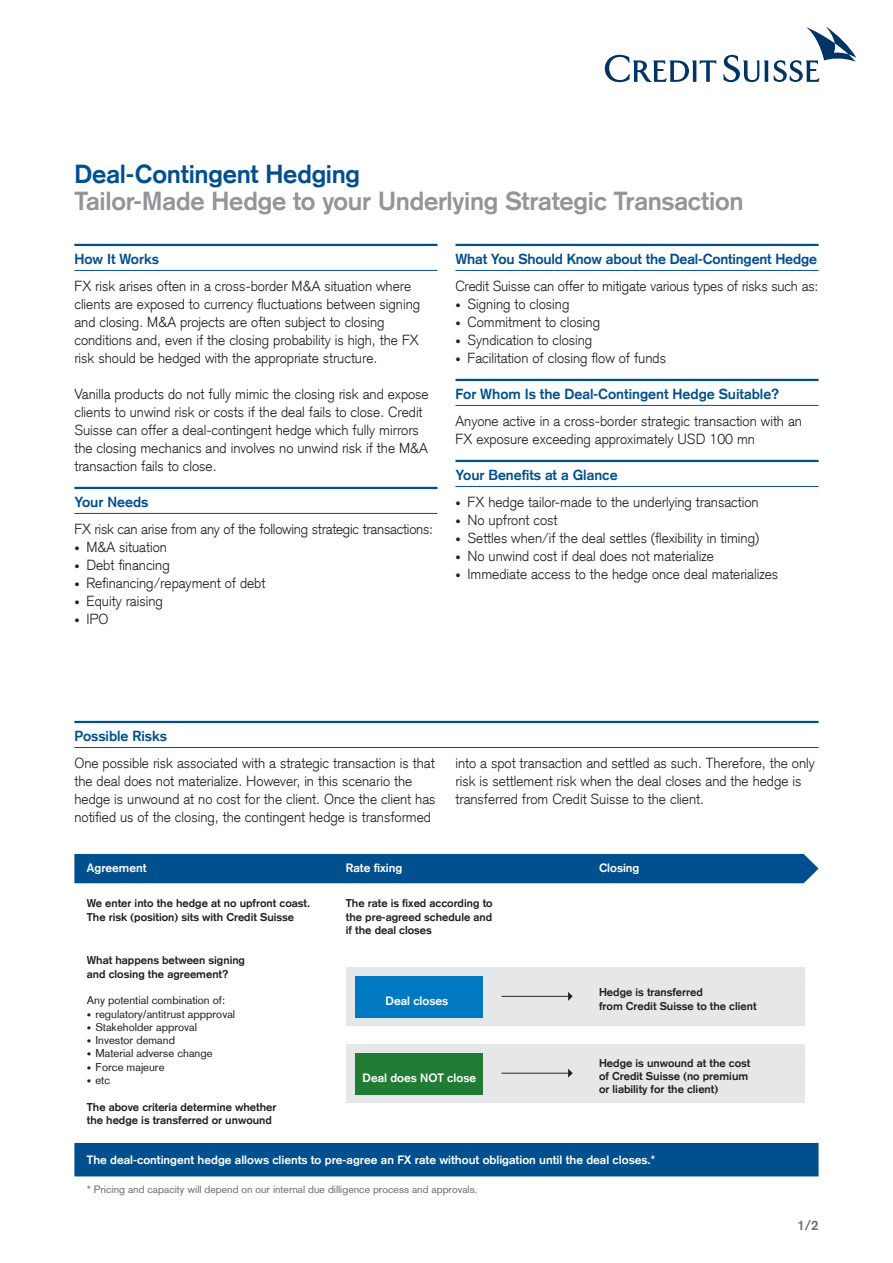
<style>
.page{position:relative;width:893px;height:1263px;background:#fff}
.page>*{position:absolute;margin:0;border:0;box-sizing:border-box;transform-origin:0 0}
._03a___TITLE_documen{font:700 25.5px "Credit Suisse Type";letter-spacing:-.01em;color:#939598}
._03a___TITLE_documen-2{font:700 25.5px "Credit Suisse Type";letter-spacing:-.01em;color:#004f8f}
._01a___BODY{font:300 14.25px/18px "Credit Suisse Type";color:#231f20}
._02a___BODY_BULLET_l{font:300 14.25px "Credit Suisse Type";color:#231f20}
._08d___SIDEBAR_2_hea{font:700 14.25px "Credit Suisse Type";color:#004f8f}
._13____PAGE_NUMBER{font:700 13.5px "Credit Suisse Type";color:#6c6d70}
.t1{font:700 11.85px "Credit Suisse Type";color:#fff}
.t2{font:700 11.1px/13.4px "Credit Suisse Type";color:#231f20}
.t3{font:11.1px "Credit Suisse Type";color:#231f20}
.t4{font:10.35px "Credit Suisse Type";color:#6c6d70}
.s1{font-size:10.5px}
.s2{font-size:8.85px}
</style>
<div class="page">
<div style="left:74px;top:854px;width:745px;height:29px;background:#004f8f"></div>
<div style="left:74px;top:1143px;width:745px;height:33px;background:#004f8f"></div>
<div style="left:346px;top:967px;width:458px;height:59px;background:#e6e7e9"></div>
<div style="left:346px;top:1044px;width:458px;height:58px;background:#e6e7e9"></div>
<div style="left:355px;top:976px;width:128px;height:41px;background:#0079c2"></div>
<div style="left:355px;top:1053px;width:128px;height:41px;background:#207c33"></div>
<hr style="left:501px;top:996px;width:68px;height:1px;background:#231f20">
<svg style="left:568px;top:992px;width:5px;height:9px"></svg>
<hr style="left:501px;top:1073px;width:68px;height:1px;background:#231f20">
<svg style="left:568px;top:1069px;width:5px;height:9px"></svg>
<hr style="left:455px;top:244px;width:364px;height:2px;background:#004f8f">
<hr style="left:455px;top:270px;width:364px;height:1px;background:#004f8f">
<hr style="left:455px;top:379px;width:364px;height:2px;background:#004f8f">
<hr style="left:455px;top:405px;width:364px;height:1px;background:#004f8f">
<hr style="left:455px;top:460px;width:364px;height:2px;background:#004f8f">
<hr style="left:455px;top:486px;width:364px;height:1px;background:#004f8f">
<hr style="left:74px;top:244px;width:363px;height:2px;background:#004f8f">
<hr style="left:74px;top:270px;width:363px;height:1px;background:#004f8f">
<hr style="left:74px;top:487px;width:363px;height:2px;background:#004f8f">
<hr style="left:74px;top:513px;width:363px;height:1px;background:#004f8f">
<hr style="left:74px;top:721px;width:745px;height:2px;background:#004f8f">
<hr style="left:74px;top:747px;width:745px;height:1px;background:#004f8f">
<svg style="left:605px;top:26px;width:251px;height:56px"></svg>
<p class="_03a___TITLE_documen-2" style="left:74px;top:159px;width:287px">Deal-Contingent Hedging</p>
<p class="_03a___TITLE_documen" style="left:74px;top:186px;width:671px">Tailor-Made Hedge to your Underlying Strategic Transaction</p>
<p class="_08d___SIDEBAR_2_hea" style="left:455px;top:251px;width:363px">What You Should Know about the Deal-Contingent Hedge</p>
<p class="_01a___BODY" style="left:455px;top:277px;width:365px">Credit Suisse can offer to mitigate various types of risks such as:</p>
<p class="_02a___BODY_BULLET_l" style="left:455px;top:296px;width:115px"><span class="s1">•</span> Signing to closing</p>
<p class="_02a___BODY_BULLET_l" style="left:455px;top:314px;width:146px"><span class="s1">•</span> Commitment to closing</p>
<p class="_02a___BODY_BULLET_l" style="left:455px;top:332px;width:138px"><span class="s1">•</span> Syndication to closing</p>
<p class="_02a___BODY_BULLET_l" style="left:455px;top:350px;width:212px"><span class="s1">•</span> Facilitation of closing flow of funds</p>
<p class="_08d___SIDEBAR_2_hea" style="left:455px;top:386px;width:325px">For Whom Is the Deal-Contingent Hedge Suitable?</p>
<p class="_01a___BODY" style="left:455px;top:412px;width:348px">Anyone active in a cross-border strategic transaction with an<br>FX exposure exceeding approximately USD 100 mn</p>
<p class="_08d___SIDEBAR_2_hea" style="left:455px;top:467px;width:164px">Your Benefits at a Glance</p>
<p class="_02a___BODY_BULLET_l" style="left:455px;top:494px;width:305px"><span class="s1">•</span> FX hedge tailor-made to the underlying transaction</p>
<p class="_02a___BODY_BULLET_l" style="left:455px;top:512px;width:103px"><span class="s1">•</span> No upfront cost</p>
<p class="_02a___BODY_BULLET_l" style="left:455px;top:530px;width:305px"><span class="s1">•</span> Settles when/if the deal settles (flexibility in timing)</p>
<p class="_02a___BODY_BULLET_l" style="left:455px;top:548px;width:260px"><span class="s1">•</span> No unwind cost if deal does not materialize</p>
<p class="_02a___BODY_BULLET_l" style="left:455px;top:566px;width:324px"><span class="s1">•</span> Immediate access to the hedge once deal materializes</p>
<p class="_08d___SIDEBAR_2_hea" style="left:74px;top:251px;width:86px">How It Works</p>
<p class="_01a___BODY" style="left:74px;top:277px;width:347px">FX risk arises often in a cross-border M&amp;A situation where clients are exposed to currency fluctuations between signing and closing. M&amp;A projects are often subject to closing conditions and, even if the closing probability is high, the FX risk should be hedged with the appropriate structure.</p>
<p class="_01a___BODY" style="left:74px;top:385px;width:356px">Vanilla products do not fully mimic the closing risk and expose clients to unwind risk or costs if the deal fails to close. Credit Suisse can offer a deal-contingent hedge which fully mirrors the closing mechanics and involves no unwind risk if the M&amp;A transaction fails to close.</p>
<p class="_08d___SIDEBAR_2_hea" style="left:74px;top:494px;width:75px">Your Needs</p>
<p class="_01a___BODY" style="left:74px;top:520px;width:360px">FX risk can arise from any of the following strategic transactions:</p>
<p class="_02a___BODY_BULLET_l" style="left:74px;top:539px;width:94px"><span class="s1">•</span> M&amp;A situation</p>
<p class="_02a___BODY_BULLET_l" style="left:74px;top:557px;width:97px"><span class="s1">•</span> Debt financing</p>
<p class="_02a___BODY_BULLET_l" style="left:74px;top:575px;width:192px"><span class="s1">•</span> Refinancing/repayment of debt</p>
<p class="_02a___BODY_BULLET_l" style="left:74px;top:593px;width:90px"><span class="s1">•</span> Equity raising</p>
<p class="_02a___BODY_BULLET_l" style="left:74px;top:611px;width:36px"><span class="s1">•</span> IPO</p>
<p class="_08d___SIDEBAR_2_hea" style="left:74px;top:728px;width:94px">Possible Risks</p>
<p class="_01a___BODY" style="left:74px;top:754px;width:363px">One possible risk associated with a strategic transaction is that the deal does not materialize. However, in this scenario the hedge is unwound at no cost for the client. Once the client has notified us of the closing, the contingent hedge is transformed</p>
<p class="_01a___BODY" style="left:455px;top:754px;width:361px">into a spot transaction and settled as such. Therefore, the only risk is settlement risk when the deal closes and the hedge is transferred from Credit Suisse to the client.</p>
<p class="t1" style="left:87px;top:860px;width:61px">Agreement</p>
<p class="t1" style="left:346px;top:860px;width:58px">Rate fixing</p>
<p class="t2" style="left:87px;top:897px;width:225px">We enter into the hedge at no upfront coast.<br>The risk (position) sits with Credit Suisse</p>
<p class="t2" style="left:346px;top:897px;width:148px;text-align:justify">The rate is fixed according to the pre-agreed schedule and if the deal closes</p>
<p class="t2" style="left:87px;top:954px;width:160px">What happens between signing and closing the agreement?</p>
<p class="t3" style="left:87px;top:994px;width:140px">Any potential combination of:</p>
<p class="t3" style="left:87px;top:1007px;width:150px"><span class="s2">•</span> regulatory/antitrust appproval</p>
<p class="t3" style="left:87px;top:1020px;width:112px"><span class="s2">•</span> Stakeholder approval</p>
<p class="t3" style="left:87px;top:1034px;width:90px"><span class="s2">•</span> Investor demand</p>
<p class="t3" style="left:87px;top:1047px;width:127px"><span class="s2">•</span> Material adverse change</p>
<p class="t3" style="left:87px;top:1060px;width:79px"><span class="s2">•</span> Force majeure</p>
<p class="t3" style="left:87px;top:1073px;width:25px"><span class="s2">•</span> etc</p>
<p class="t2" style="left:87px;top:1100px;width:191px">The above criteria determine whether the hedge is transferred or unwound</p>
<p class="t1" style="left:386px;top:994px;width:64px">Deal closes</p>
<p class="t1" style="left:363px;top:1071px;width:115px">Deal does NOT close</p>
<p class="t1" style="left:599px;top:860px;width:42px">Closing</p>
<p class="t2" style="left:599px;top:986px;width:159px">Hedge is transferred<br>from Credit Suisse to the client</p>
<p class="t2" style="left:599px;top:1056px;width:153px">Hedge is unwound at the cost of Credit Suisse (no premium or liability for the client)</p>
<p class="t1" style="left:87px;top:1153px;width:569px">The deal-contingent hedge allows clients to pre-agree an FX rate without obligation until the deal closes.*</p>
<p class="t4" style="left:87px;top:1183px;width:392px">* Pricing and capacity will depend on our internal due dilligence process and approvals.</p>
<p class="_13____PAGE_NUMBER" style="left:797px;top:1217px;width:23px">1/2</p>
</div>
